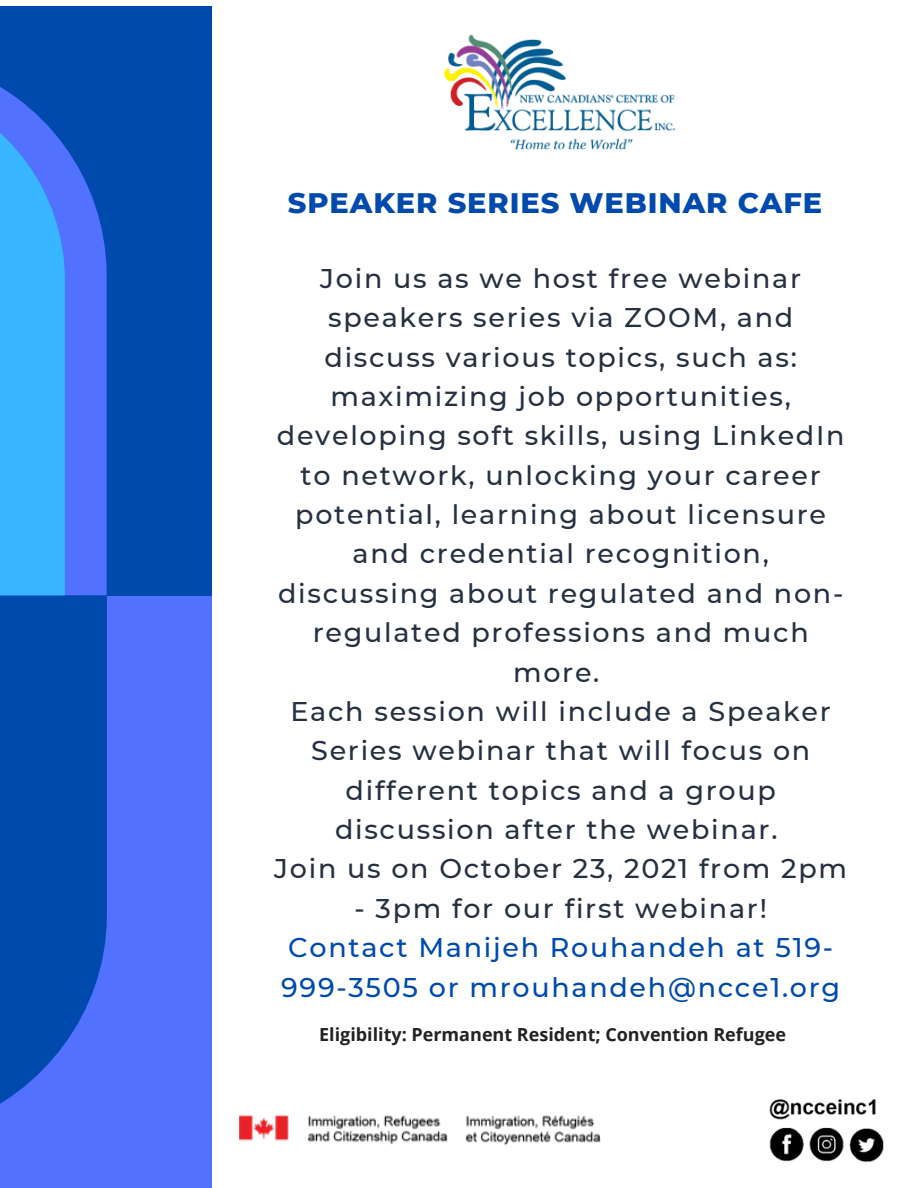
<style>
.page{position:relative;width:918px;height:1188px;background:#fff}
.page>*{position:absolute;margin:0;border:0;box-sizing:border-box;transform-origin:0 0}
.t1{font:800 28.8px "Montserrat";letter-spacing:.03em;color:#004aad}
.t2{font:500 27px/39.3px "Montserrat";letter-spacing:.065em;color:#253140;text-align:center}
.t3{font:500 27px/39.3px "Montserrat";letter-spacing:.065em;color:#004aad}
.t4{font:700 18px "Open Sans";color:#222}
</style>
<div class="page">
<div style="left:0;top:571px;width:212px;height:617px;background:#5271ff"></div>
<div style="left:0;top:6px;width:212px;height:589px;background:#004aad"></div>
<svg style="left:0;top:595px;width:107px;height:509px;background:#094eb6"></svg>
<svg style="left:65px;top:147px;width:42px;height:448px;background:#4a6df7"></svg>
<svg style="left:0;top:87px;width:65px;height:508px;background:#38a7fa"></svg>
<img style="left:444px;top:34px;width:231px;height:116px">
<img style="left:769px;top:1099px;width:115px;height:63px">
<img style="left:240px;top:1115px;width:361px;height:30px">
<p class="t1" style="left:288px;top:186px;width:536px">SPEAKER SERIES WEBINAR CAFE</p>
<p class="t2" style="left:277px;top:258px;width:569px">Join us as we host free webinar speakers series via ZOOM, and discuss various topics, such as: maximizing job opportunities, developing soft skills, using LinkedIn to network, unlocking your career potential, learning about licensure and credential recognition, discussing about regulated and non&shy;regulated professions and much more.</p>
<p class="t2" style="left:290px;top:692px;width:542px">Each session will include a Speaker<br>Series webinar that will focus on different topics and a group discussion after the webinar.</p>
<p class="t2" style="left:274px;top:849px;width:574px">Join us on October 23, 2021 from 2pm</p>
<p class="t2" style="left:355px;top:888px;width:414px">- 3pm for our first webinar!</p>
<p class="t3" style="left:281px;top:928px;width:560px">Contact Manijeh Rouhandeh at 519-<br>999-3505 or mrouhandeh@ncce1.org</p>
<p class="t4" style="left:319px;top:1022px;width:468px">Eligibility: Permanent Resident; Convention Refugee</p>
</div>
